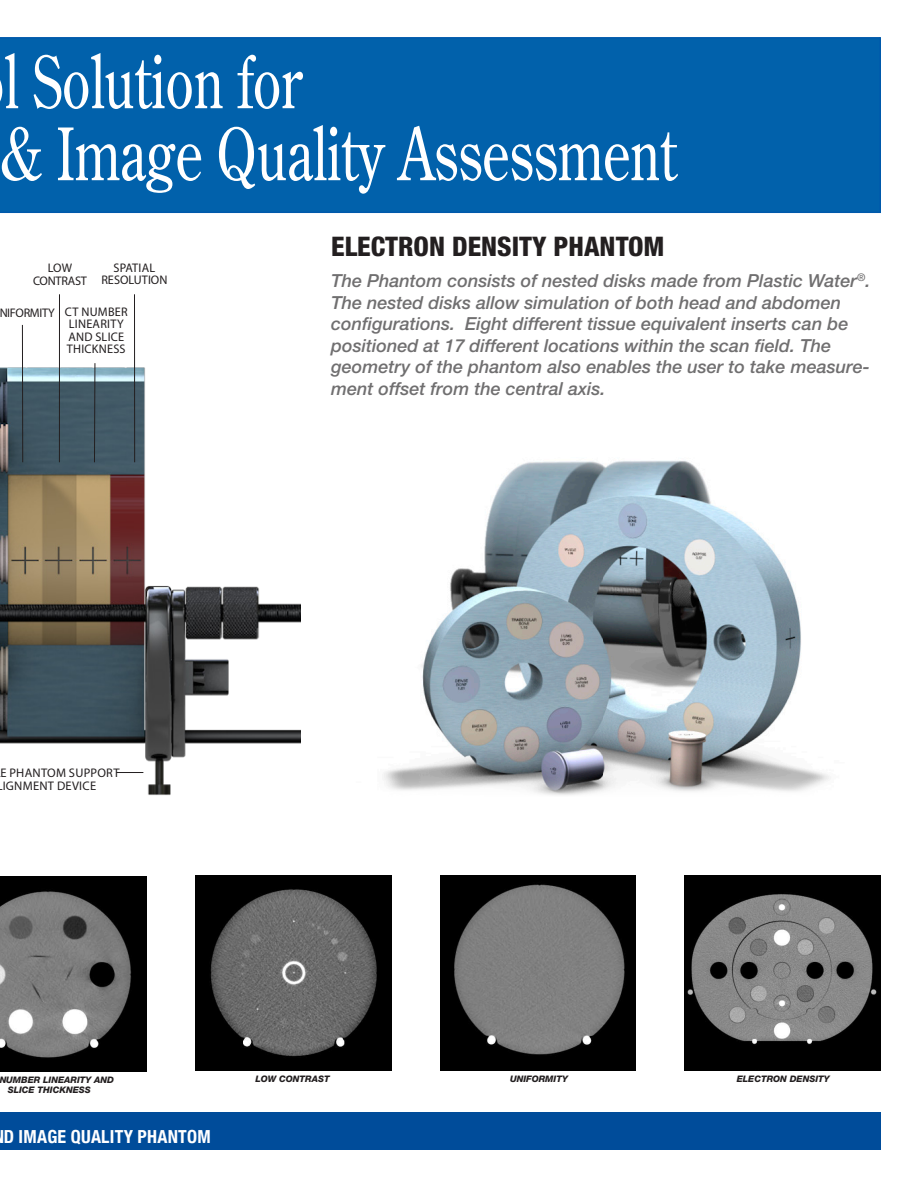
<style>
.page{position:relative;width:918px;height:1188px;background:#fff}
.page>*{position:absolute;margin:0;border:0;box-sizing:border-box;transform-origin:0 0}
.t1{font:72px/72px "Century Old Style Std";color:#fff;scale:.75 1}
.B_Main_Text_HN45_9_1{font:800 condensed 27px "Helvetica Neue";color:#231f20}
.B_Main_Text_HN45_9_1-2{font:italic 500 18px/21.6px "Helvetica Neue";color:#706f70}
.t2{font:700 condensed 18px "Helvetica Neue";letter-spacing:.015em;color:#fff}
.B_Main_Text_HN45_9_1-3{font:12.45px/12.5px "Myriad Pro";letter-spacing:.02em;color:#231f20}
.B_Main_Text_HN45_9_1-4{font:12.45px/12.5px "Myriad Pro";letter-spacing:-.02em;color:#231f20;text-align:center}
.B_Main_Text_HN45_9_1-5{font:12.45px "Myriad Pro";letter-spacing:-.025em;color:#231f20}
.B_Main_Text_HN45_9_1-6{font:italic 800 9px "Helvetica Neue";color:#231f20}
</style>
<div class="page">
<div style="left:0;top:37px;width:881px;height:176px;background:#0161ab"></div>
<div style="left:0;top:1112px;width:880px;height:38px;background:#004c9a"></div>
<img style="left:196px;top:876px;width:195px;height:195px">
<img style="left:440px;top:876px;width:196px;height:195px">
<img style="left:685px;top:876px;width:195px;height:195px">
<img style="left:0;top:876px;width:147px;height:196px">
<img style="left:384px;top:460px;width:445px;height:335px">
<img style="left:0;top:353px;width:300px;height:443px">
<svg style="left:94px;top:362px;width:2px;height:101px"></svg>
<hr style="left:134px;top:294px;width:1px;height:168px;background:#231f20">
<hr style="left:59px;top:294px;width:1px;height:168px;background:#231f20">
<hr style="left:22px;top:325px;width:1px;height:137px;background:#231f20">
<svg style="left:116px;top:772px;width:27px;height:1px"></svg>
<h1 class="t1" style="left:0;top:45px;width:904px">l Solution for<br>&amp; Image Quality Assessment</h1>
<p class="B_Main_Text_HN45_9_1-3" style="left:101px;top:261px;width:68px;text-align:center">SPATIAL<br>RESOLUTION</p>
<p class="B_Main_Text_HN45_9_1-4" style="left:33px;top:262px;width:56px">LOW<br>CONTRAST</p>
<p class="B_Main_Text_HN45_9_1-5" style="left:0;top:305px;width:57px">NIFORMITY</p>
<p class="B_Main_Text_HN45_9_1-3" style="left:65px;top:305px;width:64px">CT NUMBER<br>LINEARITY<br>AND SLICE<br>THICKNESS</p>
<p class="B_Main_Text_HN45_9_1-3" style="left:0;top:767px;width:121px">E PHANTOM SUPPORT<br>IGNMENT DEVICE</p>
<p class="B_Main_Text_HN45_9_1" style="left:331px;top:229px;width:335px">ELECTRON DENSITY PHANTOM</p>
<p class="B_Main_Text_HN45_9_1-2" style="left:331px;top:270px;width:541px">The Phantom consists of nested disks made from Plastic Water<sup>®</sup>.<br>The nested disks allow simulation of both head and abdomen configurations. Eight different tissue equivalent inserts can be positioned at 17 different locations within the scan field. The geometry of the phantom also enables the user to take measure&shy;ment offset from the central axis.</p>
<p class="B_Main_Text_HN45_9_1-6" style="left:0;top:1074px;width:116px">NUMBER LINEARITY AND</p>
<p class="B_Main_Text_HN45_9_1-6" style="left:256px;top:1074px;width:76px">LOW CONTRAST</p>
<p class="B_Main_Text_HN45_9_1-6" style="left:510px;top:1073px;width:59px">UNIFORMITY</p>
<p class="B_Main_Text_HN45_9_1-6" style="left:737px;top:1074px;width:95px">ELECTRON DENSITY</p>
<p class="B_Main_Text_HN45_9_1-6" style="left:8px;top:1085px;width:85px">SLICE THICKNESS</p>
<p class="t2" style="left:4px;top:1126px;width:209px">D IMAGE QUALITY PHANTOM</p>
</div>
